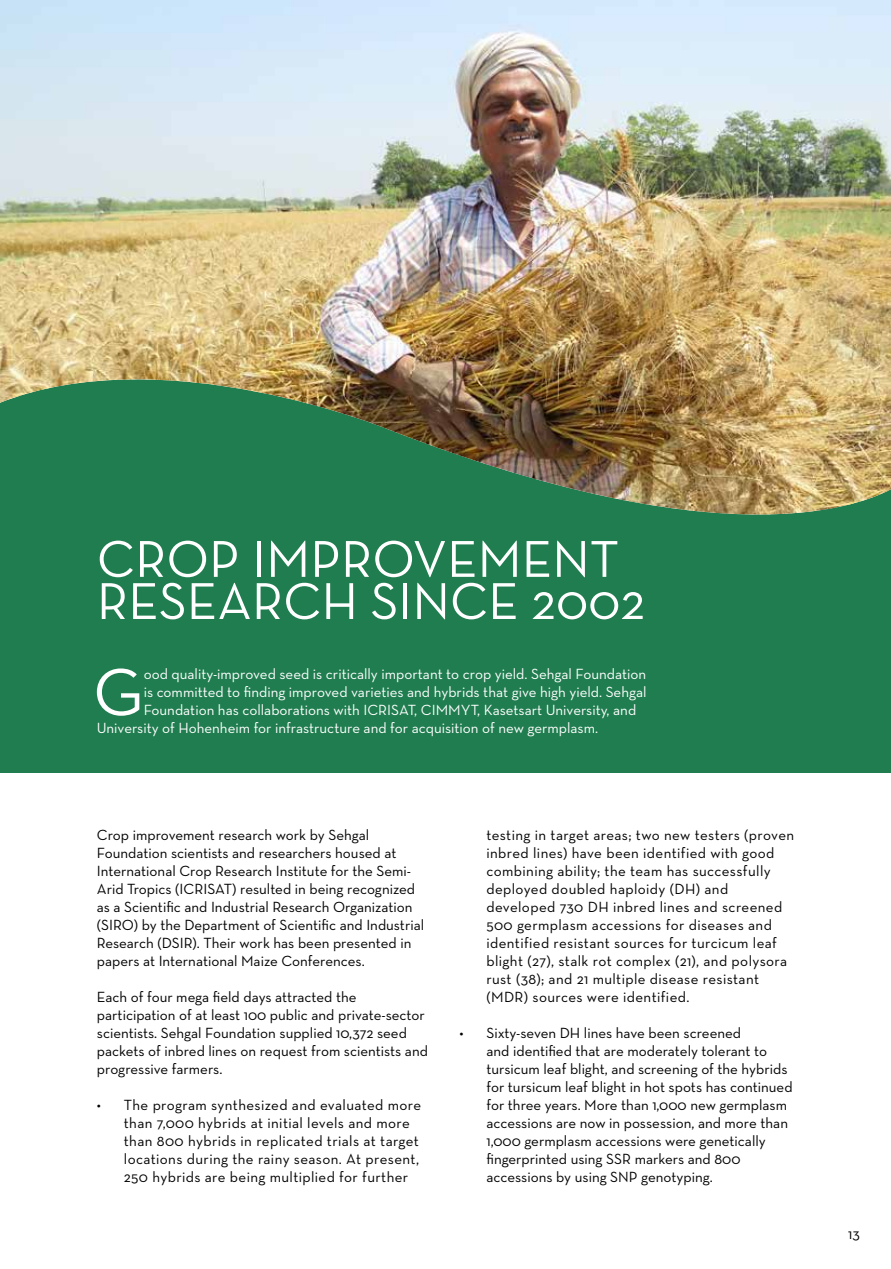
<style>
.page{position:relative;width:891px;height:1269px;background:#fff}
.page>*{position:absolute;margin:0;border:0;box-sizing:border-box;transform-origin:0 0}
.t1{font:67.95px "Neutra Text";color:#fff}
.t2{font:52.65px/42.2px "Neutra Text";color:#fff}
.t3{font:15px/18px "Neutra Text";color:#000}
.t4{font:15px/18px "Neutra Text";letter-spacing:.025em;color:#000}
.t5{font:15px "Neutra Text";color:#fff}
</style>
<div class="page">
<div style="left:0;top:0;width:891px;height:772px;background:#1f7d4f"></div>
<img style="left:0;top:0;width:891px;height:515px">
<h2 class="t2" style="left:97px;top:537px;width:550px">CROP IMPROVEMENT<br>RESEARCH SINCE 2002</h2>
<h1 class="t1" style="left:93px;top:651px;width:52px">G</h1>
<p class="t5" style="left:144px;top:665px;width:504px">ood quality-improved seed is critically important to crop yield. Sehgal Foundation</p>
<p class="t5" style="left:144px;top:683px;width:504px">is committed to finding improved varieties and hybrids that give high yield. Sehgal</p>
<p class="t5" style="left:144px;top:701px;width:494px">Foundation has collaborations with ICRISAT, CIMMYT, Kasetsart University, and</p>
<p class="t5" style="left:97px;top:719px;width:503px">University of Hohenheim for infrastructure and for acquisition of new germplasm.</p>
<p class="t3" style="left:97px;top:825px;width:329px">Crop improvement research work by Sehgal Foundation scientists and researchers housed at International Crop Research Institute for the Semi-Arid Tropics (ICRISAT) resulted in being recognized as a Scientific and Industrial Research Organization (SIRO) by the Department of Scientific and Industrial Research (DSIR). Their work has been presented in papers at International Maize Conferences.</p>
<p class="t3" style="left:97px;top:987px;width:333px">Each of four mega field days attracted the participation of at least 100 public and private-sector scientists. Sehgal Foundation supplied 10,372 seed packets of inbred lines on request from scientists and progressive farmers.</p>
<p class="t4" style="left:124px;top:1095px;width:299px;text-indent:-27px">• The program synthesized and evaluated more than 7,000 hybrids at initial levels and more than 800 hybrids in replicated trials at target locations during the rainy season. At present, 250 hybrids are being multiplied for further</p>
<p class="t4" style="left:486px;top:825px;width:309px">testing in target areas; two new testers (proven inbred lines) have been identified with good combining ability; the team has successfully deployed doubled haploidy (DH) and developed 730 DH inbred lines and screened 500 germplasm accessions for diseases and identified resistant sources for turcicum leaf blight (27), stalk rot complex (21), and polysora rust (38); and 21 multiple disease resistant (MDR) sources were identified.</p>
<p class="t3" style="left:486px;top:1023px;width:308px;text-indent:-27px">• Sixty-seven DH lines have been screened<br>and identified that are moderately tolerant to tursicum leaf blight, and screening of the hybrids for tursicum leaf blight in hot spots has continued for three years. More than 1,000 new germplasm accessions are now in possession, and more than 1,000 germplasm accessions were genetically fingerprinted using SSR markers and 800 accessions by using SNP genotyping.</p>
<p class="t3" style="left:848px;top:1225px;width:13px">13</p>
</div>
